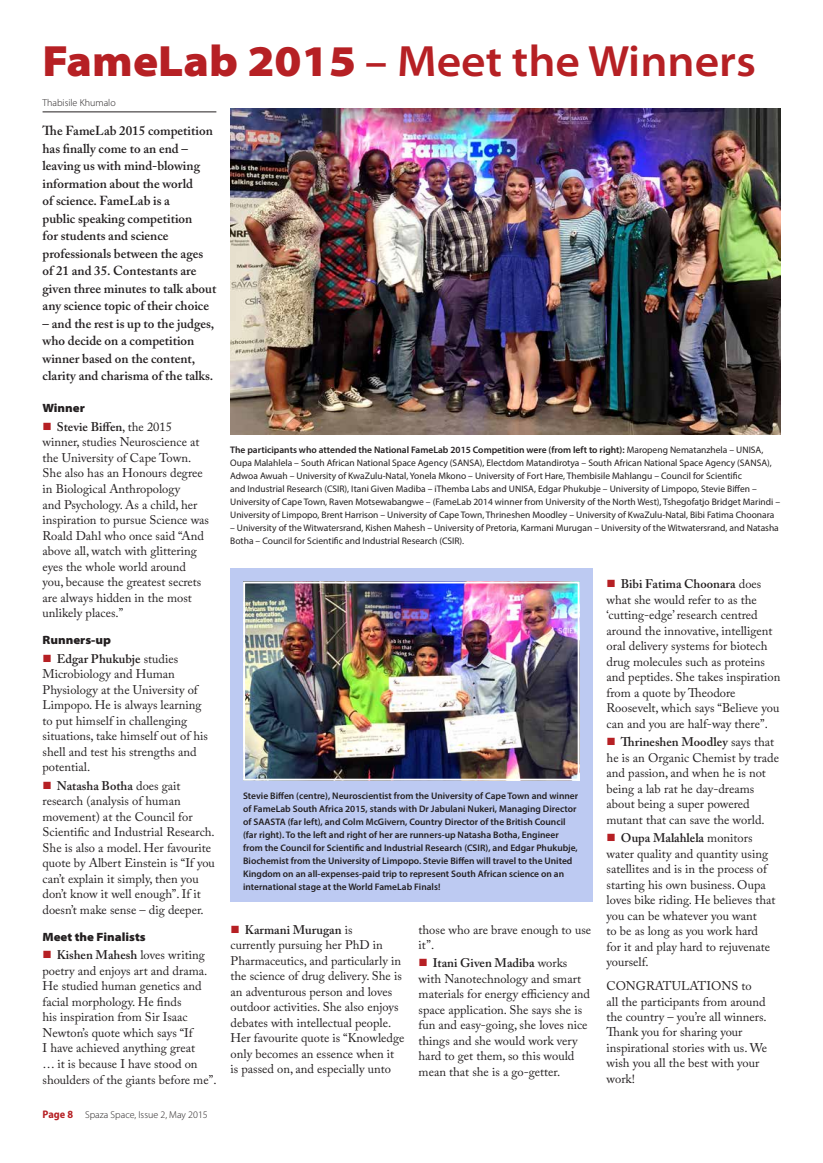
<style>
.page{position:relative;width:823px;height:1163px;background:#fff}
.page>*{position:absolute;margin:0;border:0;box-sizing:border-box;transform-origin:0 0}
.t1{font:600 semi-expanded 44px "Myriad Pro";color:#b62024}
.t2{font:600 13px/17.5px "Adobe Caslon Pro";color:#231f20}
.t3{font:12.5px/15.5px "Adobe Caslon Pro";color:#231f20}
.t4{font:900 semi-expanded 12px "Myriad Pro";color:#231f20}
.t5{font:300 10px "Myriad Pro";color:#231f20}
.t6{font:9.5px/13px "Myriad Pro";color:#231f20}
.t7{font:600 9.5px/13px "Myriad Pro";color:#231f20}
.s1{font-weight:900}
.s2{font-weight:600}
.s3{font-weight:700;font-stretch:semi-condensed;font-size:11px;color:#b62024}
</style>
<div class="page">
<div style="left:230px;top:568px;width:362px;height:333px;background:#bdcaf2"></div>
<hr style="left:43px;top:112px;width:173px;height:1px;background:#231f20">
<img style="left:246px;top:584px;width:330px;height:193px">
<div style="left:243px;top:581px;width:336px;height:199px;border:2px solid #fff"></div>
<img style="left:230px;top:109px;width:550px;height:325px">
<h1 class="t1" style="left:43px;top:36px;width:714px"><span class="s1">FameLab 2015</span> – Meet the Winners</h1>
<p class="t5" style="left:43px;top:97px;width:75px">Thabisile Khumalo</p>
<p class="t2" style="left:43px;top:122px;width:175px">The FameLab 2015 competition has finally come to an end – leaving us with mind-blowing information about the world<br>of science. FameLab is a<br>public speaking competition<br>for students and science professionals between the ages of 21 and 35. Contestants are given three minutes to talk about any science topic of their choice</p>
<p class="t2" style="left:43px;top:314px;width:173px">– and the rest is up to the judges, who decide on a competition winner based on the content, clarity and charisma of the talks.</p>
<p class="t4" style="left:43px;top:401px;width:44px">Winner</p>
<p class="t3" style="left:43px;top:418px;width:168px;text-indent:14px"><span class="s2">Stevie Biffen</span>, the 2015 winner, studies Neuroscience at the University of Cape Town.<br>She also has an Honours degree in Biological Anthropology<br>and Psychology. As a child, her inspiration to pursue Science was<br>Roald Dahl who once said “And above all, watch with glittering eyes the whole world around you, because the greatest secrets are always hidden in the most unlikely places.”</p>
<p class="t4" style="left:43px;top:633px;width:70px">Runners-up</p>
<p class="t3" style="left:43px;top:650px;width:167px;text-indent:14px"><span class="s2">Edgar Phukubje</span> studies<br>Microbiology and Human<br>Physiology at the University of<br>Limpopo. He is always learning to put himself in challenging situations, take himself out of his shell and test his strengths and potential.</p>
<p class="t3" style="left:43px;top:777px;width:174px;text-indent:14px"><span class="s2">Natasha Botha</span> does gait research (analysis of human movement) at the Council for<br>Scientific and Industrial Research.<br>She is also a model. Her favourite quote by Albert Einstein is “If you can’t explain it simply, then you don’t know it well enough”. If it doesn’t make sense – dig deeper.</p>
<p class="t4" style="left:43px;top:929px;width:105px">Meet the Finalists</p>
<p class="t3" style="left:43px;top:947px;width:175px;text-indent:14px"><span class="s2">Kishen Mahesh</span> loves writing poetry and enjoys art and drama.<br>He studied human genetics and facial morphology. He finds<br>his inspiration from Sir Isaac<br>Newton’s quote which says “If<br>I have achieved anything great<br>… it is because I have stood on shoulders of the giants before me”.</p>
<p class="t6" style="left:230px;top:443px;width:551px"><span class="s2">The participants who attended the National FameLab 2015 Competition were (from left to right):</span> Maropeng Nematanzhela – UNISA, Oupa Malahlela – South African National Space Agency (SANSA), Electdom Matandirotya – South African National Space Agency (SANSA), Adwoa Awuah – University of KwaZulu-Natal, Yonela Mkono – University of Fort Hare, Thembisile Mahlangu – Council for Scientific<br>and Industrial Research (CSIR), Itani Given Madiba – iThemba Labs and UNISA, Edgar Phukubje – University of Limpopo, Stevie Biffen – University of Cape Town, Raven Motsewabangwe – (FameLab 2014 winner from University of the North West), Tshegofatjo Bridget Marindi – University of Limpopo, Brent Harrison – University of Cape Town, Thrineshen Moodley – University of KwaZulu-Natal, Bibi Fatima Choonara</p>
<p class="t6" style="left:230px;top:521px;width:550px">– University of the Witwatersrand, Kishen Mahesh – University of Pretoria, Karmani Murugan – University of the Witwatersrand, and Natasha<br>Botha – Council for Scientific and Industrial Research (CSIR).</p>
<p class="t3" style="left:606px;top:576px;width:175px;text-indent:14px"><span class="s2">Bibi Fatima Choonara</span> does what she would refer to as the ‘cutting-edge’ research centred around the innovative, intelligent oral delivery systems for biotech drug molecules such as proteins and peptides. She takes inspiration from a quote by Theodore<br>Roosevelt, which says “Believe you can and you are half-way there”.</p>
<p class="t3" style="left:606px;top:734px;width:174px;text-indent:14px"><span class="s2">Thrineshen Moodley</span> says that he is an Organic Chemist by trade and passion, and when he is not being a lab rat he day-dreams about being a super powered mutant that can save the world.</p>
<p class="t3" style="left:606px;top:829px;width:170px;text-indent:14px"><span class="s2">Oupa Malahlela</span> monitors water quality and quantity using satellites and is in the process of starting his own business. Oupa loves bike riding. He believes that you can be whatever you want<br>to be as long as you work hard for it and play hard to rejuvenate yourself.</p>
<p class="t3" style="left:606px;top:977px;width:162px">CONGRATULATIONS to<br>all the participants from around the country – you’re all winners.<br>Thank you for sharing your inspirational stories with us. We wish you all the best with your work!</p>
<p class="t7" style="left:243px;top:789px;width:336px">Stevie Biffen (centre), Neuroscientist from the University of Cape Town and winner of FameLab South Africa 2015, stands with Dr Jabulani Nukeri, Managing Director of SAASTA (far left), and Colm McGivern, Country Director of the British Council (far right). To the left and right of her are runners-up Natasha Botha, Engineer from the Council for Scientific and Industrial Research (CSIR), and Edgar Phukubje, Biochemist from the University of Limpopo. Stevie Biffen will travel to the United Kingdom on an all-expenses-paid trip to represent South African science on an international stage at the World FameLab Finals!</p>
<p class="t3" style="left:230px;top:921px;width:175px;text-indent:14px"><span class="s2">Karmani Murugan</span> is<br>currently pursuing her PhD in<br>Pharmaceutics, and particularly in the science of drug delivery. She is an adventurous person and loves outdoor activities. She also enjoys debates with intellectual people.<br>Her favourite quote is “Knowledge only becomes an essence when it is passed on, and especially unto</p>
<p class="t3" style="left:418px;top:921px;width:174px">those who are brave enough to use it”.</p>
<p class="t3" style="left:418px;top:955px;width:173px;text-indent:14px"><span class="s2">Itani Given Madiba</span> works with Nanotechnology and smart materials for energy efficiency and space application. She says she is fun and easy-going, she loves nice things and she would work very hard to get them, so this would mean that she is a go-getter.</p>
<p class="t5" style="left:43px;top:1108px;width:167px"><span class="s3">Page 8</span> Spaza Space, Issue 2, May 2015</p>
</div>
